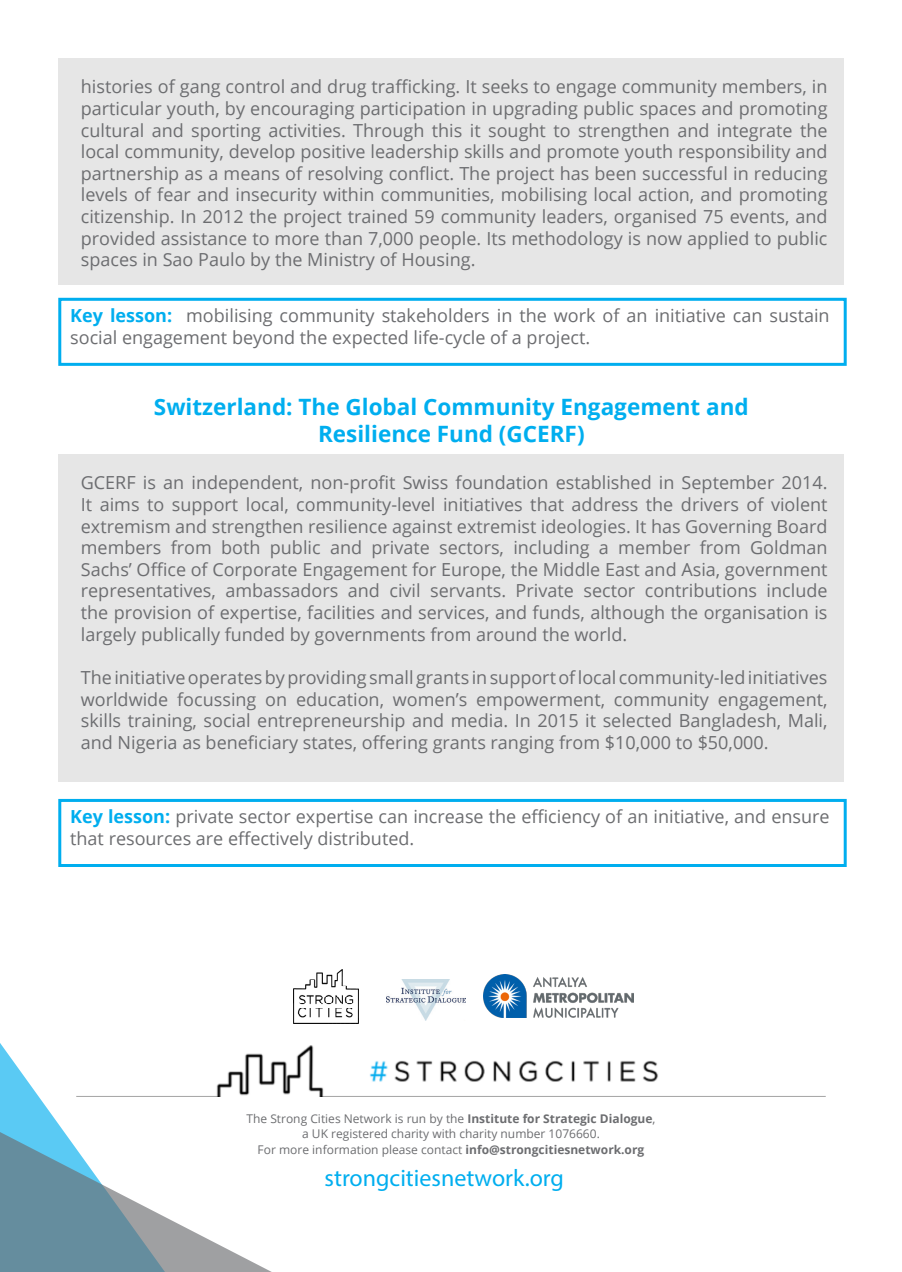
<style>
.page{position:relative;width:902px;height:1272px;background:#fff}
.page>*{position:absolute;margin:0;border:0;box-sizing:border-box;transform-origin:0 0}
.t1{font:24px "Myriad Pro";color:#00aeef}
.t2{font:700 22.5px "Open Sans";color:#00aeef}
.t3{font:18px/21.6px "Open Sans";color:#6c6d70;text-align:justify}
.t4{font:12px "Open Sans";color:#6c6d70}
.s1{font-weight:700;color:#00aeef}
.s2{font-weight:700}
</style>
<div class="page">
<div style="left:58px;top:298px;width:788px;height:68px;border:3px solid #00aeef"></div>
<div style="left:58px;top:58px;width:785px;height:227px;background:#e6e6e6"></div>
<div style="left:58px;top:799px;width:788px;height:68px;border:3px solid #00aeef"></div>
<div style="left:58px;top:454px;width:785px;height:328px;background:#e6e6e6"></div>
<img style="left:227px;top:1045px;width:431px;height:37px">
<svg style="left:0;top:1043px;width:26px;height:35px"></svg>
<svg style="left:0;top:1078px;width:515px;height:193px"></svg>
<img style="left:293px;top:969px;width:65px;height:54px">
<img style="left:483px;top:974px;width:150px;height:43px">
<img style="left:386px;top:979px;width:79px;height:41px">
<p class="t3" style="left:81px;top:75px;width:748px">histories of gang control and drug trafficking. It seeks to engage community members, in particular youth, by encouraging participation in upgrading public spaces and promoting cultural and sporting activities. Through this it sought to strengthen and integrate the local community, develop positive leadership skills and promote youth responsibility and partnership as a means of resolving conflict. The project has been successful in reducing levels of fear and insecurity within communities, mobilising local action, and promoting citizenship. In 2012 the project trained 59 community leaders, organised 75 events, and provided assistance to more than 7,000 people. Its methodology is now applied to public spaces in Sao Paulo by the Ministry of Housing.</p>
<p class="t3" style="left:70px;top:304px;width:760px"><span class="s1">Key lesson:</span> mobilising community stakeholders in the work of an initiative can sustain social engagement beyond the expected life-cycle of a project.</p>
<p class="t2" style="left:154px;top:391px;width:596px">Switzerland: The Global Community Engagement and</p>
<p class="t2" style="left:318px;top:418px;width:268px">Resilience Fund (GCERF)</p>
<p class="t3" style="left:81px;top:471px;width:748px">GCERF is an independent, non-profit Swiss foundation established in September 2014.<br>It aims to support local, community-level initiatives that address the drivers of violent extremism and strengthen resilience against extremist ideologies. It has Governing Board members from both public and private sectors, including a member from Goldman Sachs’ Office of Corporate Engagement for Europe, the Middle East and Asia, government representatives, ambassadors and civil servants. Private sector contributions include the provision of expertise, facilities and services, and funds, although the organisation is largely publically funded by governments from around the world.</p>
<p class="t3" style="left:81px;top:666px;width:748px">The initiative operates by providing small grants in support of local community-led initiatives worldwide focussing on education, women’s empowerment, community engagement, skills training, social entrepreneurship and media. In 2015 it selected Bangladesh, Mali, and Nigeria as beneficiary states, offering grants ranging from $10,000 to $50,000.</p>
<p class="t3" style="left:70px;top:805px;width:760px"><span class="s1">Key lesson:</span> private sector expertise can increase the efficiency of an initiative, and ensure that resources are effectively distributed.</p>
<p class="t4" style="left:246px;top:1110px;width:410px">The Strong Cities Network is run by the <span class="s2">Institute for Strategic Dialogue</span>,</p>
<p class="t4" style="left:302px;top:1125px;width:299px">a UK registered charity with charity number 1076660.</p>
<p class="t4" style="left:257px;top:1141px;width:388px">For more information please contact <span class="s2">info@strongcitiesnetwork.org</span></p>
<p class="t1" style="left:324px;top:1163px;width:241px">strongcitiesnetwork.org</p>
</div>
